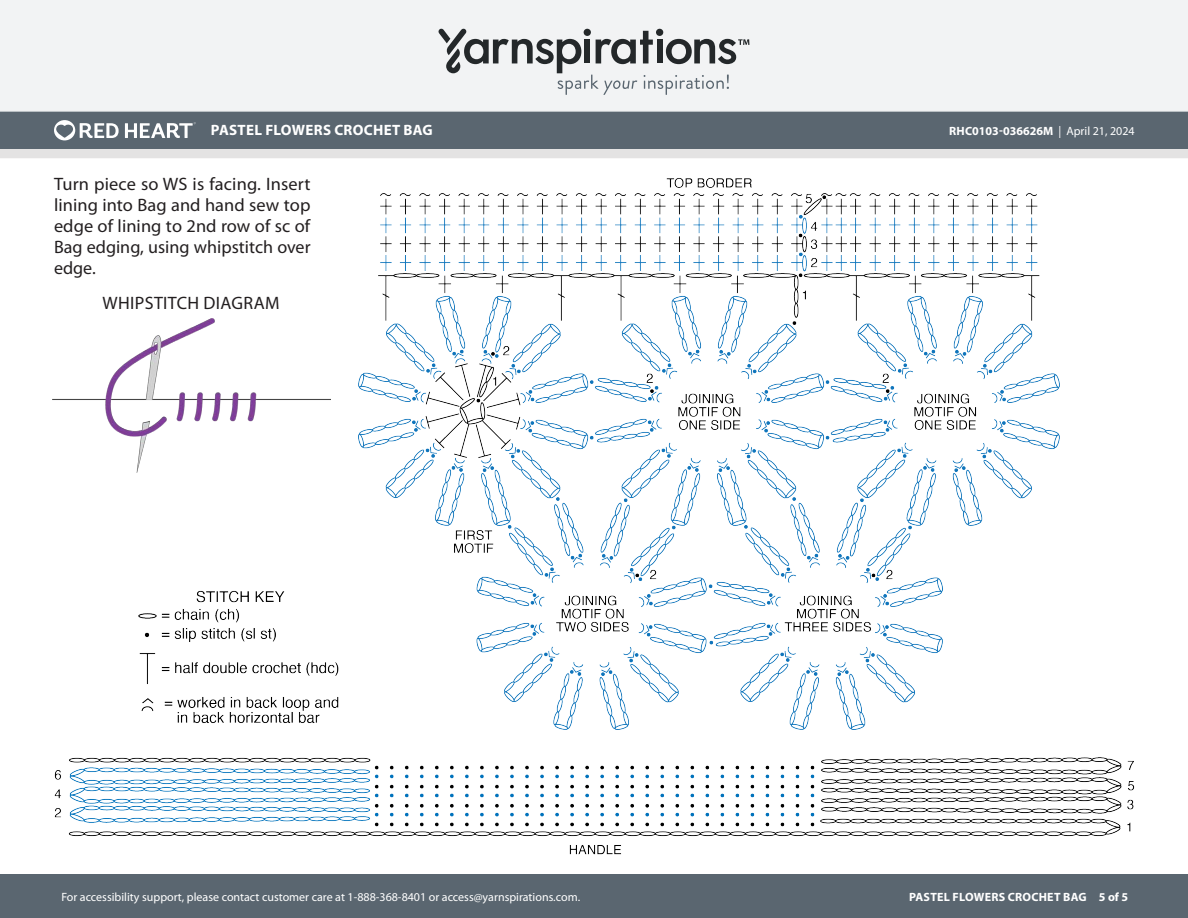
<style>
.page{position:relative;width:1188px;height:918px;background:#fff}
.page>*{position:absolute;margin:0;border:0;box-sizing:border-box;transform-origin:0 0}
.Body_-__Auto_Style_with_Keep_lines_toget{font:18px/21px "Myriad Pro";color:#231f20;text-align:justify}
.Diagram___Schematic_Headers{font:18px "Myriad Pro";letter-spacing:.02em;color:#231f20}
.t1{font:700 15px "Myriad Pro";letter-spacing:.02em;color:#fff}
.t2{font:12px "Myriad Pro";color:#fff}
.t3{font:700 12px "Myriad Pro";letter-spacing:.015em;color:#fff}
.s1{font-weight:400}
</style>
<div class="page">
<div style="left:0;top:875px;width:1188px;height:43px;background:#5a6670"></div>
<div style="left:0;top:149px;width:1188px;height:9px;background:#e4e3e3"></div>
<div style="left:0;top:111px;width:1188px;height:38px;background:#5a6670"></div>
<div style="left:0;top:0;width:1188px;height:112px;background:#f2f3f4"></div>
<svg style="left:438px;top:29px;width:311px;height:66px"></svg>
<svg style="left:54px;top:120px;width:65px;height:20px"></svg>
<svg style="left:125px;top:122px;width:71px;height:16px"></svg>
<img style="left:52px;top:319px;width:278px;height:153px">
<img style="left:54px;top:758px;width:1081px;height:97px">
<img style="left:358px;top:178px;width:701px;height:552px">
<img style="left:138px;top:591px;width:201px;height:132px">
<p class="t1" style="left:211px;top:120px;width:223px">PASTEL FLOWERS CROCHET BAG</p>
<p class="t3" style="left:949px;top:123px;width:187px">RHC0103-036626M <span class="s1">| April 21, 2024</span></p>
<p class="Body_-__Auto_Style_with_Keep_lines_toget" style="left:54px;top:174px;width:258px">Turn piece so WS is facing. Insert lining into Bag and hand sew top edge of lining to 2nd row of sc of Bag edging, using whipstitch over edge.</p>
<p class="Diagram___Schematic_Headers" style="left:103px;top:293px;width:179px">WHIPSTITCH DIAGRAM</p>
<p class="t2" style="left:61px;top:890px;width:520px">For accessibility support, please contact customer care at 1-888-368-8401 or access@yarnspirations.com.</p>
<p class="t3" style="left:909px;top:889px;width:221px">PASTEL FLOWERS CROCHET BAG 5 of 5</p>
</div>
